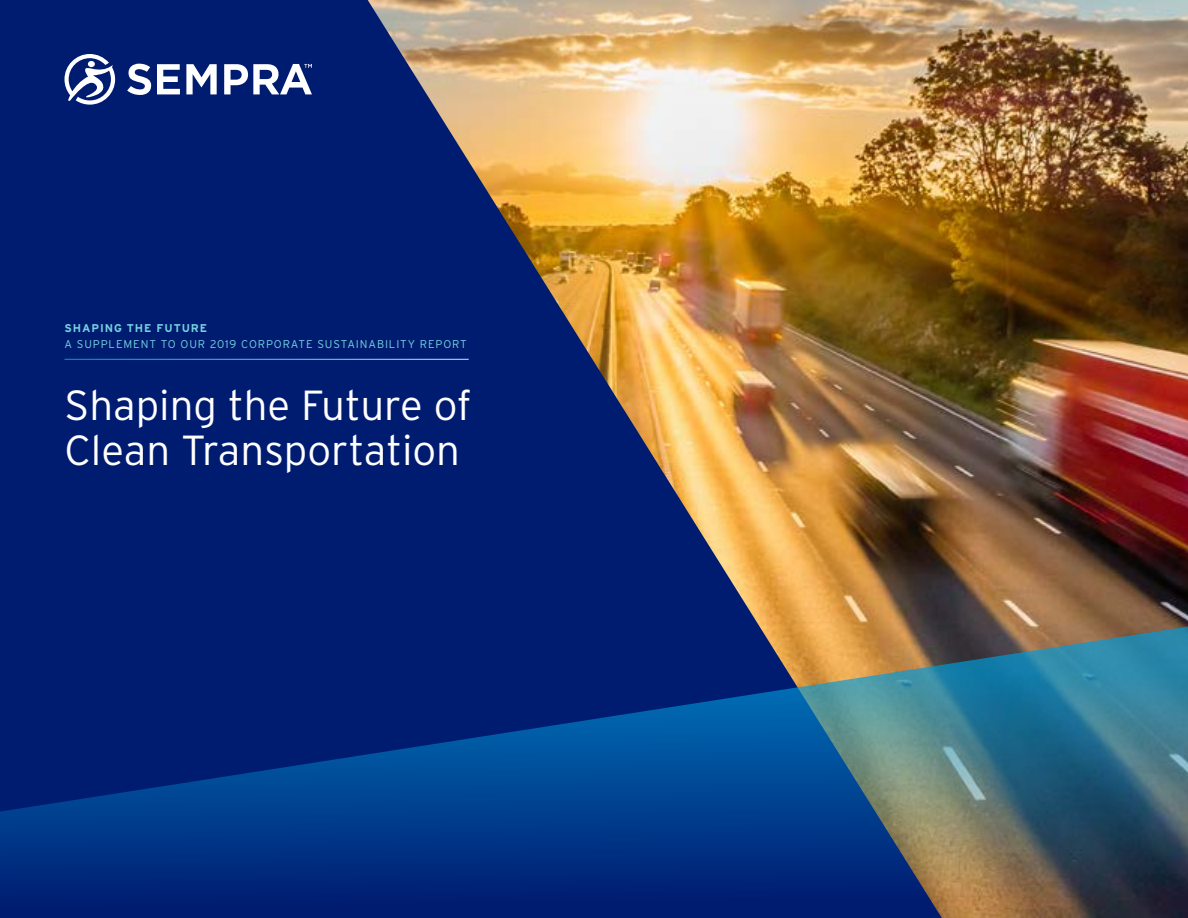
<style>
.page{position:relative;width:1188px;height:918px;background:#001c71}
.page>*{position:absolute;margin:0;border:0;box-sizing:border-box;transform-origin:0 0}
.t1{font:300 42px/45px "Interstate";color:#fff}
.t2{font:300 11.25px "Interstate";letter-spacing:.08em;color:#75d1e0}
.t3{font:700 11.25px "Interstate";letter-spacing:.08em;color:#75d1e0}
</style>
<div class="page">
<img style="left:368px;top:0;width:820px;height:622px">
<svg style="left:0;top:622px;width:1188px;height:296px"></svg>
<hr style="left:64px;top:359px;width:405px;height:1px;background:#fff">
<svg style="left:64px;top:54px;width:51px;height:51px"></svg>
<svg style="left:127px;top:64px;width:185px;height:31px"></svg>
<p class="t3" style="left:64px;top:322px;width:144px">SHAPING THE FUTURE</p>
<p class="t2" style="left:64px;top:338px;width:404px">A SUPPLEMENT TO OUR 2019 CORPORATE SUSTAINABILITY REPORT</p>
<h1 class="t1" style="left:64px;top:382px;width:409px">Shaping the Future of<br>Clean Transportation</h1>
</div>
